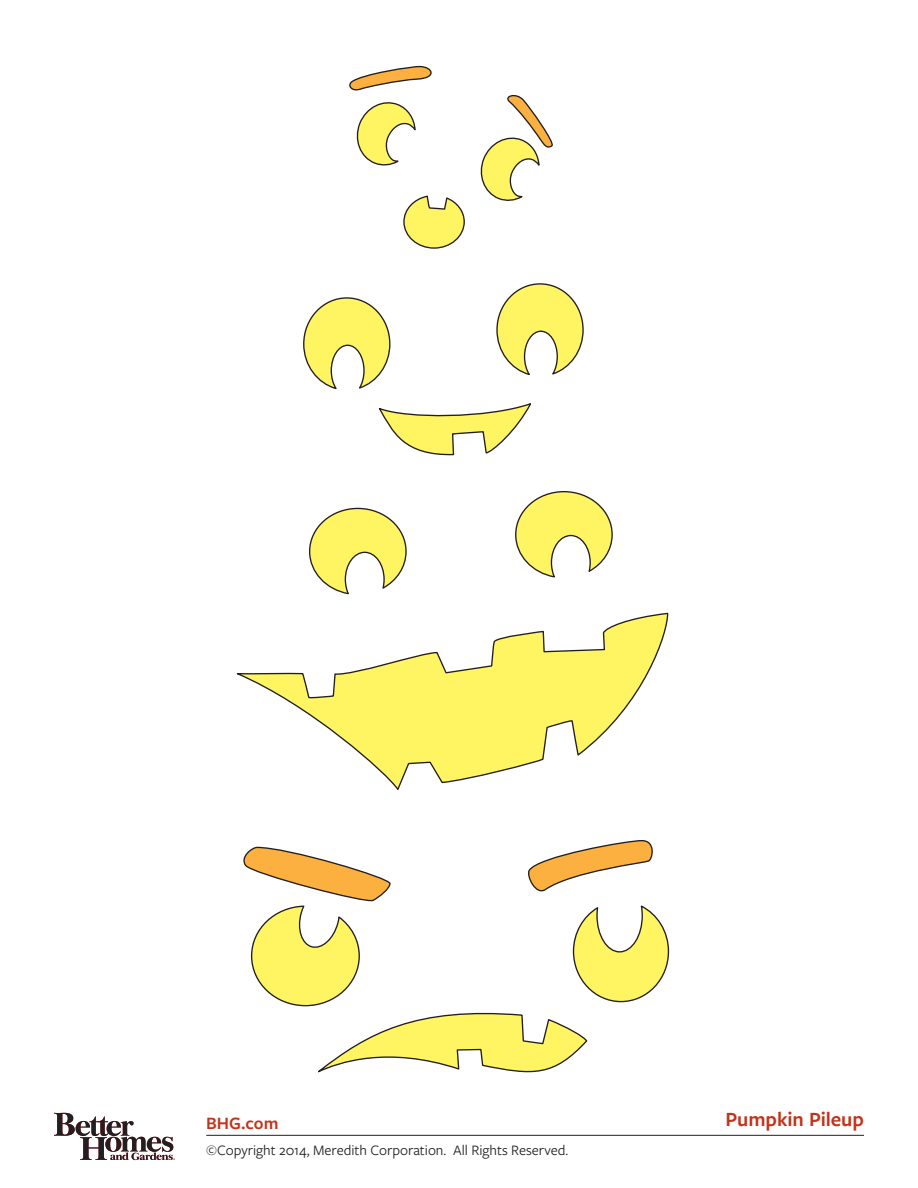
<style>
.page{position:relative;width:918px;height:1188px;background:#fff}
.page>*{position:absolute;margin:0;border:0;box-sizing:border-box;transform-origin:0 0}
.project-title{font:600 21px "Freight Sans Pro";letter-spacing:-.005em;color:#c5321a}
.t1{font:600 18px "Freight Sans Pro";color:#c5321a}
.t2{font:15px "Freight Sans Pro";color:#231f20}
</style>
<div class="page">
<svg style="left:403px;top:195px;width:62px;height:54px"></svg>
<svg style="left:349px;top:66px;width:83px;height:100px"></svg>
<svg style="left:480px;top:95px;width:73px;height:106px"></svg>
<svg style="left:303px;top:297px;width:88px;height:93px"></svg>
<svg style="left:496px;top:283px;width:88px;height:92px"></svg>
<svg style="left:378px;top:403px;width:153px;height:53px"></svg>
<svg style="left:236px;top:612px;width:433px;height:178px"></svg>
<svg style="left:309px;top:507px;width:98px;height:88px"></svg>
<svg style="left:515px;top:491px;width:98px;height:87px"></svg>
<svg style="left:243px;top:840px;width:427px;height:233px"></svg>
<hr style="left:206px;top:1135px;width:658px;height:1px;background:#231f20">
<svg style="left:54px;top:1113px;width:121px;height:47px"></svg>
<p class="t1" style="left:206px;top:1111px;width:74px">BHG.com</p>
<p class="t2" style="left:206px;top:1140px;width:364px">©Copyright 2014, Meredith Corporation. All Rights Reserved.</p>
<p class="project-title" style="left:726px;top:1105px;width:140px">Pumpkin Pileup</p>
</div>
